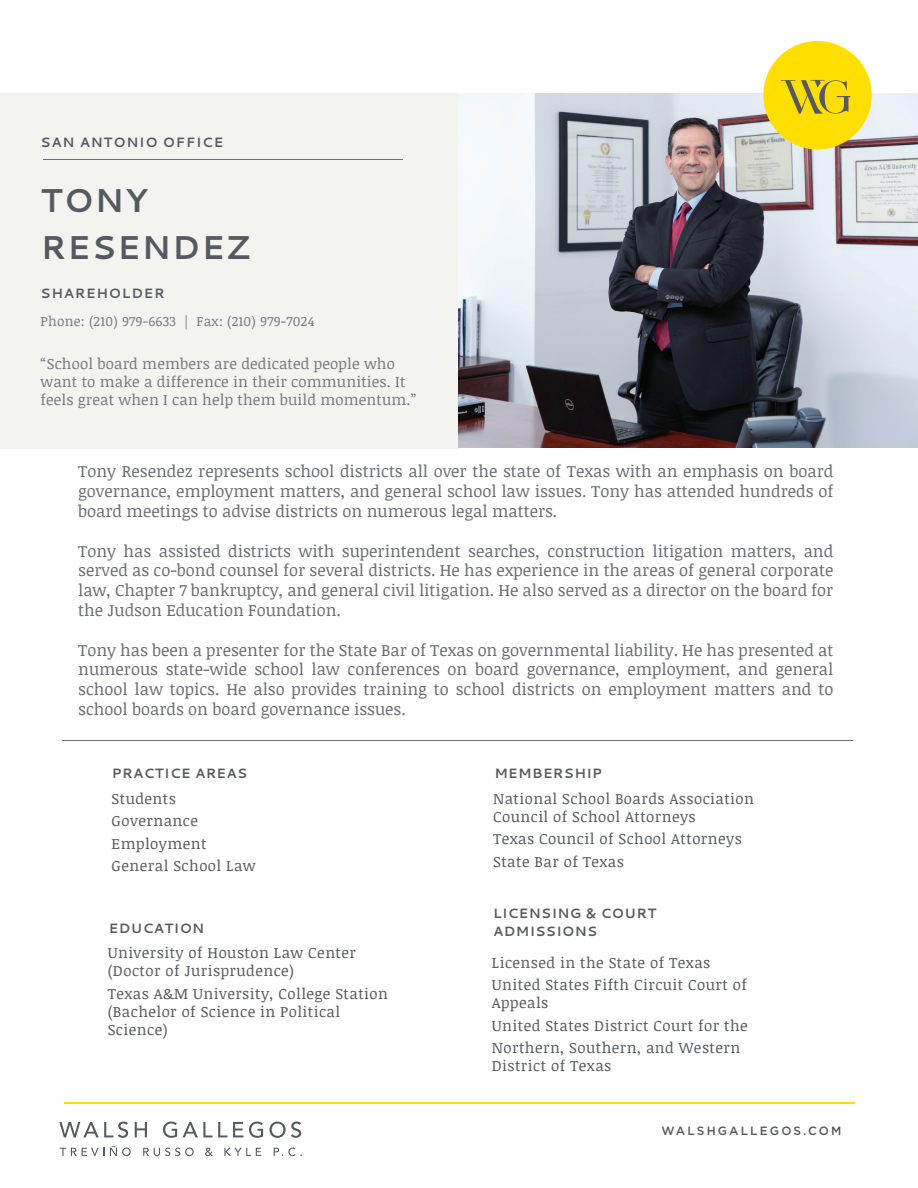
<style>
.page{position:relative;width:918px;height:1188px;background:#fff}
.page>*{position:absolute;margin:0;border:0;box-sizing:border-box;transform-origin:0 0}
.t1{font:700 33px/46.5px "Cantarell";letter-spacing:.03em;color:#555a60}
.t2{font:16.5px/19.8px "Noticia Text";color:#696c73;text-align:justify}
.t3{font:15px/22.5px "Noticia Text";letter-spacing:.03em;color:#555a60}
.t4{font:15px/18px "Noticia Text";letter-spacing:.01em;color:#7a787c}
.t5{font:700 13.5px/18px "Cantarell";letter-spacing:.03em;color:#555a60}
.t6{font:13.5px "Noticia Text";letter-spacing:.02em;color:#797c7e}
.t7{font:700 13.5px "Cantarell";letter-spacing:.06em;color:#555a60}
.t8{font:500 12px "Gotham";letter-spacing:.18em;color:#555a60}
</style>
<div class="page">
<img style="left:457px;top:94px;width:461px;height:354px">
<div style="left:0;top:94px;width:457px;height:355px;background:#f3f3ef"></div>
<svg style="left:60px;top:1148px;width:44px;height:8px"></svg>
<svg style="left:110px;top:1146px;width:21px;height:10px"></svg>
<svg style="left:143px;top:1148px;width:51px;height:8px"></svg>
<svg style="left:205px;top:1148px;width:8px;height:8px"></svg>
<svg style="left:224px;top:1148px;width:37px;height:8px"></svg>
<svg style="left:274px;top:1148px;width:28px;height:8px"></svg>
<svg style="left:59px;top:1122px;width:69px;height:16px"></svg>
<svg style="left:135px;top:1122px;width:12px;height:15px"></svg>
<svg style="left:163px;top:1122px;width:14px;height:16px"></svg>
<svg style="left:183px;top:1122px;width:44px;height:15px"></svg>
<svg style="left:233px;top:1122px;width:10px;height:15px"></svg>
<svg style="left:249px;top:1122px;width:14px;height:16px"></svg>
<svg style="left:269px;top:1122px;width:32px;height:16px"></svg>
<div style="left:763px;top:41px;width:109px;height:108px;background:#ffde00;border-radius:50%"></div>
<svg style="left:781px;top:80px;width:69px;height:34px"></svg>
<hr style="left:62px;top:740px;width:790px;height:1px;background:#6e6e73">
<hr style="left:44px;top:160px;width:359px;height:1px;background:#6e6e73">
<hr style="left:65px;top:1102px;width:790px;height:1px;background:#ffde00">
<p class="t7" style="left:41px;top:132px;width:184px">SAN ANTONIO OFFICE</p>
<h1 class="t1" style="left:41px;top:176px;width:211px">TONY<br>RESENDEZ</h1>
<p class="t7" style="left:41px;top:284px;width:126px">SHAREHOLDER</p>
<p class="t6" style="left:41px;top:312px;width:275px">Phone: (210) 979-6633 | Fax: (210) 979-7024</p>
<p class="t4" style="left:41px;top:355px;width:377px">“School board members are dedicated people who want to make a difference in their communities. It feels great when I can help them build momentum.”</p>
<p class="t2" style="left:78px;top:461px;width:757px">Tony Resendez represents school districts all over the state of Texas with an emphasis on board governance, employment matters, and general school law issues. Tony has attended hundreds of board meetings to advise districts on numerous legal matters.</p>
<p class="t2" style="left:78px;top:540px;width:757px">Tony has assisted districts with superintendent searches, construction litigation matters, and served as co-bond counsel for several districts. He has experience in the areas of general corporate law, Chapter 7 bankruptcy, and general civil litigation. He also served as a director on the board for the Judson Education Foundation.</p>
<p class="t2" style="left:78px;top:639px;width:757px">Tony has been a presenter for the State Bar of Texas on governmental liability. He has presented at numerous state-wide school law conferences on board governance, employment, and general school law topics. He also provides training to school districts on employment matters and to school boards on board governance issues.</p>
<p class="t5" style="left:112px;top:764px;width:137px">PRACTICE AREAS</p>
<p class="t3" style="left:112px;top:787px;width:146px">Students<br>Governance<br>Employment<br>General School Law</p>
<p class="t5" style="left:109px;top:918px;width:97px">EDUCATION</p>
<p class="t3" style="left:108px;top:943px;width:250px;line-height:18px">University of Houston Law Center (Doctor of Jurisprudence)</p>
<p class="t3" style="left:108px;top:984px;width:282px;line-height:18px">Texas A&amp;M University, College Station (Bachelor of Science in Political<br>Science)</p>
<p class="t5" style="left:494px;top:764px;width:109px">MEMBERSHIP</p>
<p class="t3" style="left:493px;top:789px;width:262px;line-height:18px">National School Boards Association<br>Council of School Attorneys</p>
<p class="t3" style="left:493px;top:827px;width:250px">Texas Council of School Attorneys<br>State Bar of Texas</p>
<p class="t5" style="left:493px;top:904px;width:165px">LICENSING &amp; COURT<br>ADMISSIONS</p>
<p class="t3" style="left:492px;top:951px;width:257px">Licensed in the State of Texas<br>United States Fifth Circuit Court of</p>
<p class="t3" style="left:492px;top:991px;width:257px">Appeals<br>United States District Court for the<br>Northern, Southern, and Western</p>
<p class="t3" style="left:492px;top:1054px;width:121px">District of Texas</p>
<p class="t8" style="left:662px;top:1123px;width:181px">WALSHGALLEGOS.COM</p>
</div>
